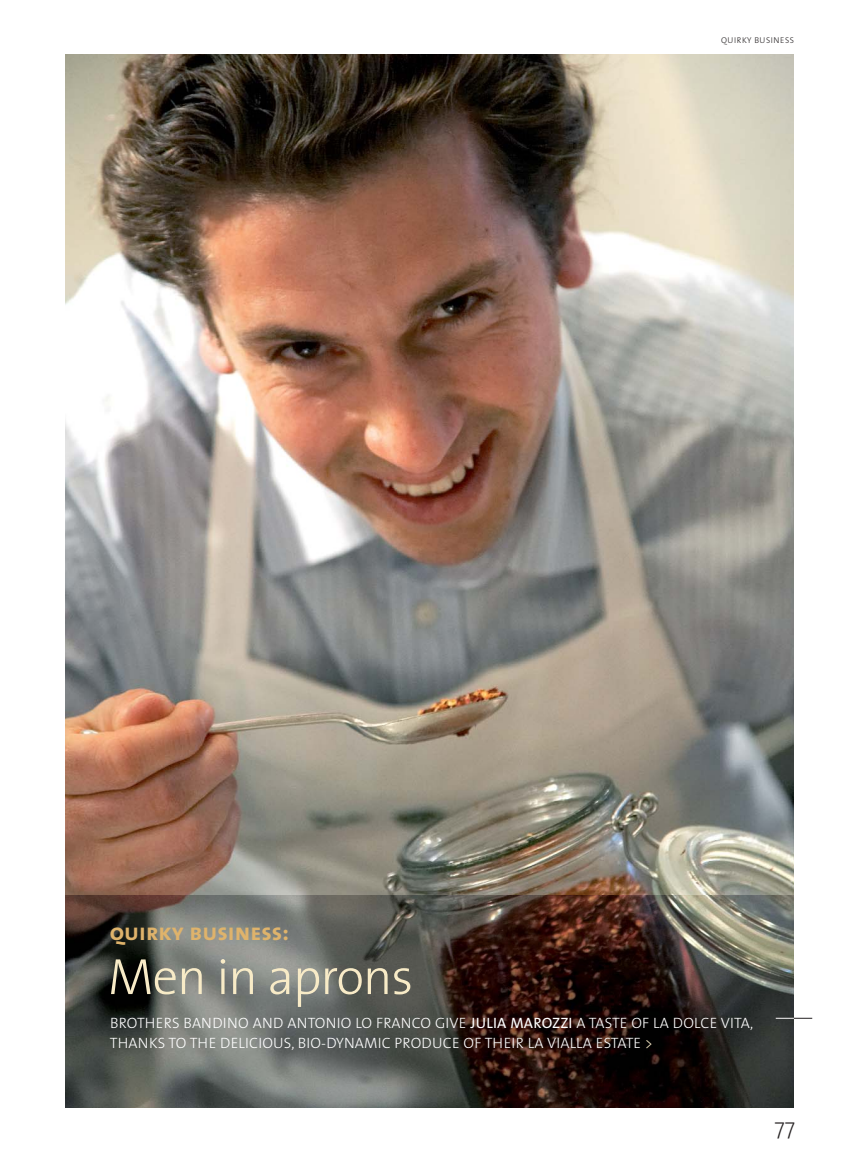
<style>
.page{position:relative;width:851px;height:1158px;background:#fff}
.page>*{position:absolute;margin:0;border:0;box-sizing:border-box;transform-origin:0 0}
.t1{font:300 51.25px "The Sans";letter-spacing:-.025em;color:#f8ebc7}
.t2{font:23.75px "The Sans Bold Caps";color:#dfb36b}
.t3{font:200 22.5px "The Sans";color:#231f20}
.t4{font:300 15px/20px "The Sans";letter-spacing:.01em;color:#fff}
.t5{font:8.5px "The Sans Light Caps";letter-spacing:.06em;color:#231f20}
.s1{font-weight:400}
.s2{color:#f8ebc7}
</style>
<div class="page">
<img style="left:66px;top:54px;width:728px;height:841px">
<img style="left:66px;top:895px;width:728px;height:212px">
<hr style="left:776px;top:1017px;width:36px;height:1px;background:#231f20">
<svg style="left:776px;top:1017px;width:18px;height:1px"></svg>
<h2 class="t2" style="left:110px;top:917px;width:181px">quirky business:</h2>
<p class="t5" style="left:721px;top:36px;width:74px">QUIRKY BUSINESS</p>
<h1 class="t1" style="left:108px;top:956px;width:307px">Men in aprons</h1>
<p class="t4" style="left:110px;top:1014px;width:645px">BROTHERS BANDINO AND ANTONIO LO FRANCO GIVE <span class="s1">JULIA MAROZZI</span> A TASTE OF LA DOLCE VITA,<br>THANKS TO THE DELICIOUS, BIO-DYNAMIC PRODUCE OF THEIR LA VIALLA ESTATE <span class="s2">&gt;</span></p>
<h3 class="t3" style="left:774px;top:1117px;width:22px">77</h3>
</div>
